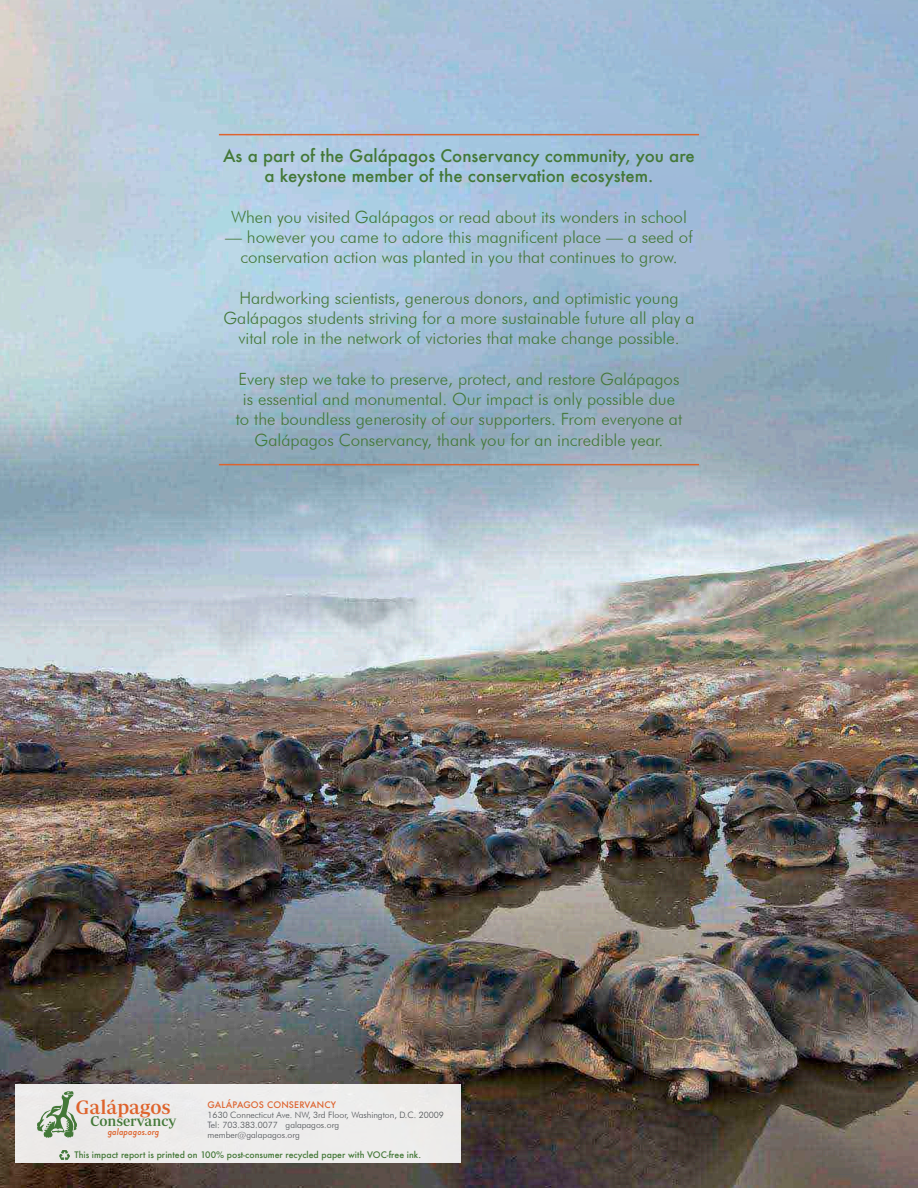
<style>
.page{position:relative;width:918px;height:1188px;background:#fff}
.page>*{position:absolute;margin:0;border:0;box-sizing:border-box;transform-origin:0 0}
.t1{font:500 19.8px "Periodico Display";color:#de632c}
.t2{font:300 16.95px/20.2px "Futura BT";color:#447838;text-align:center}
.t3{font:500 16.95px/20.2px "Futura";color:#447838;text-align:center}
.t4{font:500 14.4px "Periodico Display";color:#437838}
.t5{font:italic 500 9.9px "Brandon Grotesque";color:#de632c}
.panel_text{font:300 8.7px/10.1px "Futura BT";color:#494d51}
.panel_text-2{font:500 8.7px "Futura";color:#447838}
.s1{font-family:"Futura";font-weight:500;color:#dd632e}
</style>
<div class="page">
<img style="left:0;top:0;width:918px;height:1188px">
<div style="left:15px;top:1084px;width:445px;height:79px;background:#edeceb"></div>
<svg style="left:37px;top:1091px;width:40px;height:47px"></svg>
<hr style="left:219px;top:134px;width:480px;height:1px;background:#dd632e">
<hr style="left:219px;top:464px;width:480px;height:1px;background:#dd632e">
<svg style="left:60px;top:1151px;width:10px;height:9px"></svg>
<p class="t3" style="left:223px;top:145px;width:473px">As a part of the Galápagos Conservancy community, you are a keystone member of the conservation ecosystem.</p>
<p class="t2" style="left:231px;top:206px;width:457px">When you visited Galápagos or read about its wonders in school</p>
<p class="t2" style="left:225px;top:227px;width:469px">— however you came to adore this magnificent place — a seed of conservation action was planted in you that continues to grow.</p>
<p class="t2" style="left:223px;top:287px;width:473px">Hardworking scientists, generous donors, and optimistic young<br>Galápagos students striving for a more sustainable future all play a vital role in the network of victories that make change possible.</p>
<p class="t2" style="left:236px;top:369px;width:448px">Every step we take to preserve, protect, and restore Galápagos is essential and monumental. Our impact is only possible due to the boundless generosity of our supporters. From everyone at Galápagos Conservancy, thank you for an incredible year.</p>
<p class="t1" style="left:76px;top:1096px;width:96px">Galápagos</p>
<p class="t4" style="left:91px;top:1113px;width:87px">Conservancy</p>
<p class="t5" style="left:108px;top:1125px;width:53px">galapagos.org</p>
<p class="panel_text" style="left:208px;top:1100px;width:238px"><span class="s1">GALÁPAGOS CONSERVANCY<br></span>1630 Connecticut Ave. NW, 3rd Floor, Washington, D.C. 20009<br>Tel: 703.383.0077 galapagos.org<br>member@galapagos.org</p>
<p class="panel_text-2" style="left:75px;top:1149px;width:348px">This impact report is printed on 100% post-consumer recycled paper with VOC-free ink.</p>
</div>
